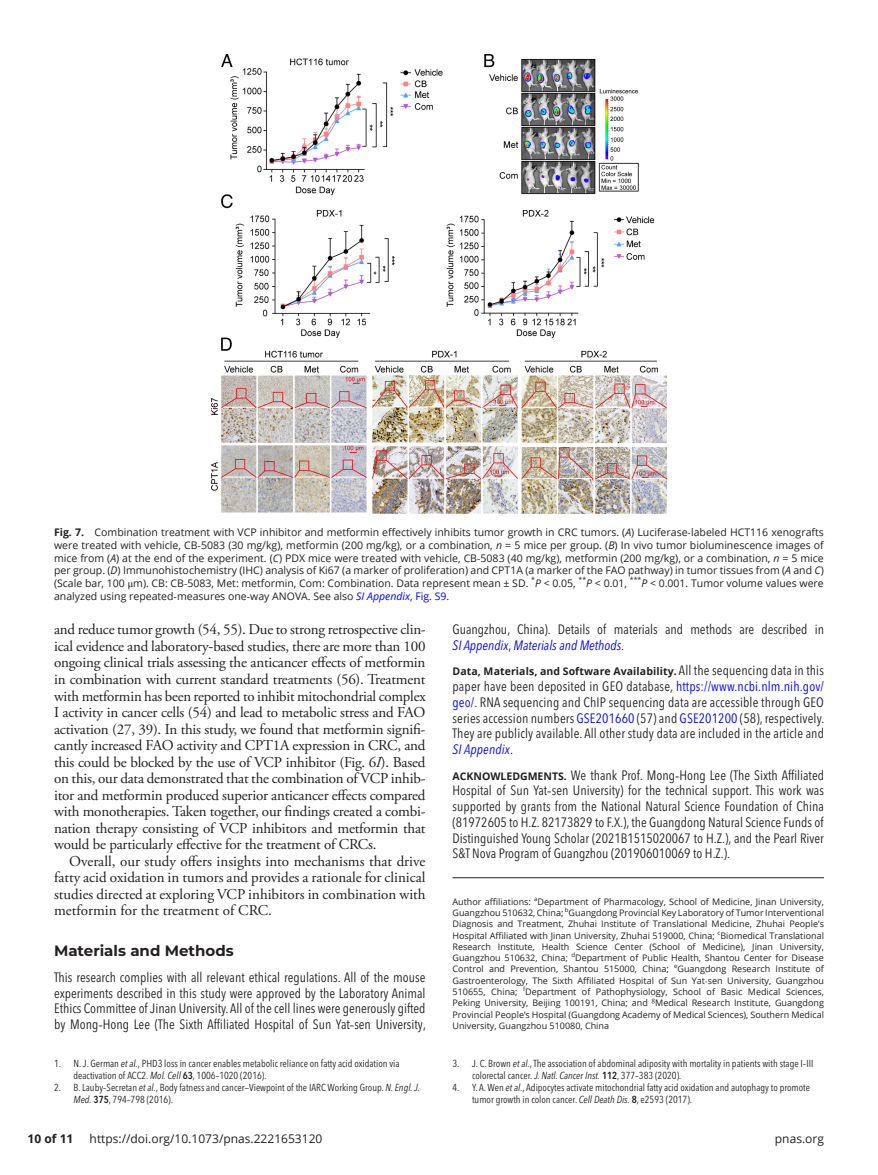
<style>
.page{position:relative;width:878px;height:1175px;background:#fff}
.page>*{position:absolute;margin:0;border:0;box-sizing:border-box;transform-origin:0 0}
.t1{font:15px/16.5px "Adobe Garamond Pro";letter-spacing:-.01em;color:#231f20;text-align:justify}
.t2{font:700 15px "Montserrat";color:#231f20}
.t3{font:condensed 13.5px/15.8px "Avenir Next LT Pro";color:#231f20;text-align:justify}
.t4{font:12px "Open Sans";color:#231f20}
.t5{font:700 12px "Open Sans";color:#231f20}
.t6{font:10.5px/12.8px "Open Sans";color:#231f20;text-align:justify}
.t7{font:700 10.5px "Open Sans";letter-spacing:.01em;color:#231f20}
.t8{font:condensed 10.2px/12px "Avenir Next LT Pro";color:#231f20}
.t9{font:9px/11.2px "Open Sans";color:#231f20;text-align:justify}
.t10{font:7.05px "Open Sans";color:#231f20}
.t11{font:6px "Open Sans";color:#231f20}
.s1{font-weight:700}
.s2{font-style:italic}
.s3{font-family:"STIX"}
.s4{font-style:italic;color:#00f}
.s5{color:#00f}
.s6{font-family:"STIX";font-stretch:normal}
.s7{font-weight:600}
.s8{font-family:"Avenir Next LT Pro";font-weight:400;font-stretch:condensed;font-size:13.5px}
.s9{font-family:"Open Sans";font-weight:700;font-stretch:normal;font-size:10.5px}
</style>
<div class="page">
<hr style="left:452px;top:877px;width:371px;height:1px;background:#231f20">
<img style="left:211px;top:54px;width:455px;height:460px">
<p class="t6" style="left:54px;top:526px;width:771px"><span class="s1">Fig. 7.</span> Combination treatment with VCP inhibitor and metformin effectively inhibits tumor growth in CRC tumors. (<span class="s2">A</span>) Luciferase<span class="s3">-</span>labeled HCT116 xenografts were treated with vehicle, CB<span class="s3">-</span>5083 (30 mg/kg), metformin (200 mg/kg), or a combination, <span class="s2">n</span> = 5 mice per group. (<span class="s2">B</span>) In vivo tumor bioluminescence images of mice from (<span class="s2">A</span>) at the end of the experiment. (<span class="s2">C</span>) PDX mice were treated with vehicle, CB<span class="s3">-</span>5083 (40 mg/kg), metformin (200 mg/kg), or a combination, <span class="s2">n</span> = 5 mice per group. (<span class="s2">D</span>) Immunohistochemistry (IHC) analysis of Ki67 (a marker of proliferation) and CPT1A (a marker of the FAO pathway) in tumor tissues from (<span class="s2">A</span> and <span class="s2">C</span>) (Scale bar, 100 <span class="s3">μ</span>m). CB: CB<span class="s3">-</span>5083, Met: metformin, Com: Combination. Data represent mean ± SD.</p>
<p class="t10" style="left:531px;top:575px;width:5px">*</p>
<p class="t10" style="left:578px;top:575px;width:9px">**</p>
<p class="t10" style="left:629px;top:575px;width:13px">***</p>
<p class="t6" style="left:641px;top:577px;width:184px"><span class="s2">P</span> &lt; 0.001. Tumor volume values were</p>
<p class="t6" style="left:535px;top:577px;width:42px"><span class="s2">P</span> &lt; 0.05,</p>
<p class="t6" style="left:586px;top:577px;width:42px"><span class="s2">P</span> &lt; 0.01,</p>
<p class="t6" style="left:54px;top:589px;width:397px">analyzed using repeated<span class="s3">-</span>measures one<span class="s3">-</span>way ANOVA. See also <span class="s4">SI Appendix</span><span class="s5">, Fig. S9</span>.</p>
<p class="t1" style="left:54px;top:622px;width:373px">and reduce tumor growth (54, 55). Due to strong retrospective clin&shy;ical evidence and laboratory<span class="s3">-</span>based studies, there are more than 100 ongoing clinical trials assessing the anticancer effects of metformin in combination with current standard treatments (56). Treatment with metformin has been reported to inhibit mitochondrial complex I activity in cancer cells (54) and lead to metabolic stress and FAO activation (27, 39). In this study, we found that metformin signifi&shy;cantly increased FAO activity and CPT1A expression in CRC, and this could be blocked by the use of VCP inhibitor (Fig. 6<span class="s2">I</span>). Based on this, our data demonstrated that the combination of VCP inhib&shy;itor and metformin produced superior anticancer effects compared with monotherapies. Taken together, our findings created a combi&shy;nation therapy consisting of VCP inhibitors and metformin that would be particularly effective for the treatment of CRCs.</p>
<p class="t1" style="left:54px;top:853px;width:373px;text-indent:15px">Overall, our study offers insights into mechanisms that drive fatty acid oxidation in tumors and provides a rationale for clinical studies directed at exploring VCP inhibitors in combination with metformin for the treatment of CRC.</p>
<p class="t2" style="left:54px;top:939px;width:181px">Materials and Methods</p>
<p class="t3" style="left:54px;top:969px;width:373px">This research complies with all relevant ethical regulations. All of the mouse experiments described in this study were approved by the Laboratory Animal Ethics Committee of Jinan University. All of the cell lines were generously gifted by Mong<span class="s6">-</span>Hong Lee (The Sixth Affiliated Hospital of Sun Yat<span class="s6">-</span>sen University,</p>
<p class="t8" style="left:74px;top:1057px;width:327px;text-indent:-20px">1. N. J. German <span class="s2">et al.</span>, PHD3 loss in cancer enables metabolic reliance on fatty acid oxidation via deactivation of ACC2. <span class="s2">Mol. Cell</span> <span class="s7">63</span>, 1006–1020 (2016).</p>
<p class="t8" style="left:74px;top:1081px;width:348px;text-indent:-20px">2. B. Lauby<span class="s6">-</span>Secretan <span class="s2">et al.</span>, Body fatness and cancer—Viewpoint of the IARC Working Group. <span class="s2">N. Engl. J.<br>Med.</span> <span class="s7">375</span>, 794–798 (2016).</p>
<p class="t3" style="left:452px;top:621px;width:373px">Guangzhou, China). Details of materials and methods are described in<br><span class="s4">SI Appendix</span><span class="s5">,</span> <span class="s4">Materials and Methods</span>.</p>
<p class="t7" style="left:452px;top:664px;width:373px">Data, Materials, and Software Availability. <span class="s8">All the sequencing data in this</span></p>
<p class="t3" style="left:452px;top:678px;width:373px">paper have been deposited in GEO database, <span class="s5">https://www.ncbi.nlm.nih.gov/ geo/</span>. RNA sequencing and ChIP sequencing data are accessible through GEO series accession numbers <span class="s5">GSE201660</span> (57) and <span class="s5">GSE201200</span> (58), respectively.<br>They are publicly available. All other study data are included in the article and <span class="s4">SI Appendix</span>.</p>
<p class="t3" style="left:452px;top:767px;width:373px"><span class="s9">ACKNOWLEDGMENTS.</span> We thank Prof. Mong<span class="s6">-</span>Hong Lee (The Sixth Affiliated Hospital of Sun Yat<span class="s6">-</span>sen University) for the technical support. This work was supported by grants from the National Natural Science Foundation of China (81972605 to H.Z. 82173829 to F.X.), the Guangdong Natural Science Funds of Distinguished Young Scholar (2021B1515020067 to H.Z.), and the Pearl River S&amp;T Nova Program of Guangzhou (201906010069 to H.Z.).</p>
<p class="t9" style="left:452px;top:895px;width:80px">Author affiliations:</p>
<p class="t11" style="left:534px;top:894px;width:5px">a</p>
<p class="t9" style="left:452px;top:895px;width:373px;text-indent:85px">Department of Pharmacology, School of Medicine, Jinan University,<br>Guangzhou 510632, China;</p>
<p class="t11" style="left:564px;top:905px;width:5px">b</p>
<p class="t9" style="left:452px;top:907px;width:373px;text-indent:116px">Guangdong Provincial Key Laboratory of Tumor Interventional Diagnosis and Treatment, Zhuhai Institute of Translational Medicine, Zhuhai People’s Hospital Affiliated with Jinan University, Zhuhai 519000, China;</p>
<p class="t11" style="left:717px;top:928px;width:4px">c</p>
<p class="t9" style="left:452px;top:929px;width:373px;text-indent:268px">Biomedical Translational Research Institute, Health Science Center (School of Medicine), Jinan University, Guangzhou 510632, China;</p>
<p class="t11" style="left:571px;top:950px;width:5px">d</p>
<p class="t9" style="left:452px;top:952px;width:373px;text-indent:122px">Department of Public Health, Shantou Center for Disease<br>Control and Prevention, Shantou 515000, China;</p>
<p class="t11" style="left:673px;top:962px;width:5px">e</p>
<p class="t9" style="left:452px;top:963px;width:373px;text-indent:225px">Guangdong Research Institute of Gastroenterology, The Sixth Affiliated Hospital of Sun Yat<span class="s3">-</span>sen University, Guangzhou 510655, China;</p>
<p class="t11" style="left:523px;top:984px;width:4px">f</p>
<p class="t9" style="left:452px;top:985px;width:373px;text-indent:73px">Department of Pathophysiology, School of Basic Medical Sciences,<br>Peking University, Beijing 100191, China; and</p>
<p class="t11" style="left:651px;top:995px;width:5px">g</p>
<p class="t9" style="left:452px;top:997px;width:373px;text-indent:203px">Medical Research Institute, Guangdong Provincial People’s Hospital (Guangdong Academy of Medical Sciences), Southern Medical University, Guangzhou 510080, China</p>
<p class="t8" style="left:472px;top:1057px;width:343px;text-indent:-20px">3. J. C. Brown <span class="s2">et al.</span>, The association of abdominal adiposity with mortality in patients with stage I<span class="s6">-</span>III colorectal cancer. <span class="s2">J. Natl. Cancer Inst.</span> <span class="s7">112</span>, 377–383 (2020).</p>
<p class="t8" style="left:472px;top:1081px;width:339px;text-indent:-20px">4. Y. A. Wen <span class="s2">et al.</span>, Adipocytes activate mitochondrial fatty acid oxidation and autophagy to promote tumor growth in colon cancer. <span class="s2">Cell Death Dis.</span> <span class="s7">8</span>, e2593 (2017).</p>
<p class="t5" style="left:28px;top:1130px;width:47px">10 of 11</p>
<p class="t4" style="left:90px;top:1130px;width:234px">https://doi.org/10.1073/pnas.2221653120</p>
<p class="t4" style="left:774px;top:1130px;width:51px">pnas.org</p>
</div>
